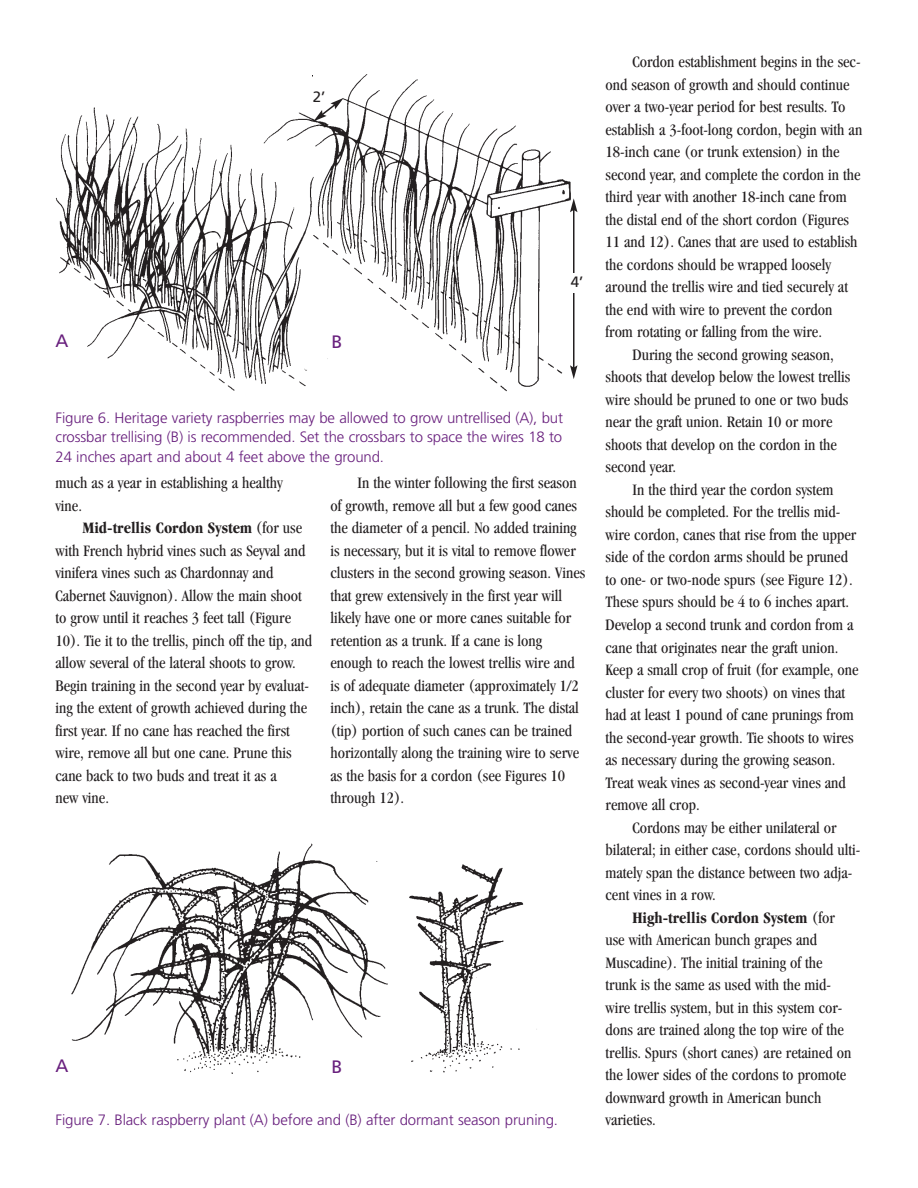
<style>
.page{position:relative;width:918px;height:1188px;background:#fff}
.page>*{position:absolute;margin:0;border:0;box-sizing:border-box;transform-origin:0 0}
.t1{font:18px "Frutiger";color:#681f7d}
.t2{font:condensed 16.5px/22.5px "Garamond";color:#231f20}
.t3{font:700 condensed 16.5px "Garamond";color:#231f20}
.t4{font:300 15px/19.5px "Frutiger";letter-spacing:-.01em;color:#681f7d;text-align:justify}
.t5{font:15px "Frutiger";color:#231f20}
.s1{font-weight:700}
.s2{font-weight:400}
</style>
<div class="page">
<img style="left:55px;top:74px;width:516px;height:318px">
<img style="left:71px;top:843px;width:466px;height:231px">
<hr style="left:573px;top:210px;width:2px;height:158px;background:#231f20">
<svg style="left:570px;top:198px;width:8px;height:14px"></svg>
<svg style="left:570px;top:365px;width:8px;height:14px"></svg>
<div style="left:566px;top:274px;width:22px;height:19px;background:#fff"></div>
<div style="left:308px;top:89px;width:22px;height:19px;background:#fff"></div>
<svg style="left:313px;top:98px;width:31px;height:23px"></svg>
<p class="t5" style="left:313px;top:88px;width:14px">2’</p>
<p class="t1" style="left:56px;top:330px;width:14px">A</p>
<p class="t1" style="left:331px;top:331px;width:12px">B</p>
<p class="t5" style="left:571px;top:273px;width:14px">4’</p>
<p class="t4" style="left:56px;top:408px;width:509px">Figure 6. Heritage variety raspberries may be allowed to grow untrellised (A), but crossbar trellising (B) is recommended. Set the crossbars to space the wires 18 to 24 inches apart and about 4 feet above the ground.</p>
<p class="t2" style="left:56px;top:471px;width:229px">much as a year in establishing a healthy vine.</p>
<p class="t2" style="left:56px;top:516px;width:258px;text-indent:27px"><span class="s1">Mid-trellis Cordon System</span> (for use with French hybrid vines such as Seyval and vinifera vines such as Chardonnay and Cabernet Sauvignon). Allow the main shoot to grow until it reaches 3 feet tall (Figure 10). Tie it to the trellis, pinch off the tip, and allow several of the lateral shoots to grow.<br>Begin training in the second year by evaluat&shy;ing the extent of growth achieved during the first year. If no cane has reached the first wire, remove all but one cane. Prune this cane back to two buds and treat it as a<br>new vine.</p>
<p class="t2" style="left:331px;top:471px;width:256px;text-indent:27px">In the winter following the first season of growth, remove all but a few good canes the diameter of a pencil. No added training is necessary, but it is vital to remove flower clusters in the second growing season. Vines that grew extensively in the first year will likely have one or more canes suitable for retention as a trunk. If a cane is long enough to reach the lowest trellis wire and is of adequate diameter (approximately 1/2 inch), retain the cane as a trunk. The distal (tip) portion of such canes can be trained horizontally along the training wire to serve as the basis for a cordon (see Figures 10 through 12).</p>
<p class="t1" style="left:56px;top:1055px;width:14px">A</p>
<p class="t1" style="left:331px;top:1056px;width:12px">B</p>
<p class="t4" style="left:56px;top:1111px;width:504px">Figure 7. Black raspberry plant (A) before and (B) after dormant season pruning.</p>
<p class="t2" style="left:633px;top:51px;width:230px">Cordon establishment begins in the sec-</p>
<p class="t2" style="left:606px;top:73px;width:246px">ond season of growth and should continue</p>
<p class="t2" style="left:606px;top:96px;width:241px">over a two-year period for best results. To</p>
<p class="t2" style="left:606px;top:118px;width:258px">establish a 3-foot-long cordon, begin with an</p>
<p class="t2" style="left:606px;top:141px;width:235px">18-inch cane (or trunk extension) in the</p>
<p class="t2" style="left:606px;top:163px;width:257px">second year, and complete the cordon in the</p>
<p class="t2" style="left:606px;top:186px;width:243px">third year with another 18-inch cane from</p>
<p class="t2" style="left:606px;top:208px;width:245px">the distal end of the short cordon (Figures</p>
<p class="t2" style="left:606px;top:231px;width:254px">11 and 12). Canes that are used to establish</p>
<p class="t2" style="left:606px;top:253px;width:227px">the cordons should be wrapped loosely</p>
<p class="t2" style="left:606px;top:276px;width:244px">around the trellis wire and tied securely at</p>
<p class="t2" style="left:606px;top:298px;width:228px">the end with wire to prevent the cordon</p>
<p class="t2" style="left:606px;top:321px;width:218px">from rotating or falling from the wire.</p>
<p class="t2" style="left:633px;top:343px;width:203px">During the second growing season,</p>
<p class="t2" style="left:606px;top:366px;width:246px">shoots that develop below the lowest trellis</p>
<p class="t2" style="left:606px;top:388px;width:244px">wire should be pruned to one or two buds</p>
<p class="t2" style="left:606px;top:411px;width:228px">near the graft union. Retain 10 or more</p>
<p class="t2" style="left:606px;top:433px;width:233px">shoots that develop on the cordon in the</p>
<p class="t2" style="left:606px;top:456px;width:72px">second year.</p>
<p class="t2" style="left:633px;top:478px;width:202px">In the third year the cordon system</p>
<p class="t2" style="left:606px;top:501px;width:236px">should be completed. For the trellis mid-</p>
<p class="t2" style="left:606px;top:523px;width:252px">wire cordon, canes that rise from the upper</p>
<p class="t2" style="left:606px;top:546px;width:244px">side of the cordon arms should be pruned</p>
<p class="t2" style="left:606px;top:568px;width:249px">to one- or two-node spurs (see Figure 12).</p>
<p class="t2" style="left:606px;top:591px;width:245px">These spurs should be 4 to 6 inches apart.</p>
<p class="t2" style="left:606px;top:613px;width:250px">Develop a second trunk and cordon from a</p>
<p class="t2" style="left:606px;top:636px;width:235px">cane that originates near the graft union.</p>
<p class="t2" style="left:606px;top:658px;width:255px">Keep a small crop of fruit (for example, one</p>
<p class="t2" style="left:606px;top:681px;width:241px">cluster for every two shoots) on vines that</p>
<p class="t2" style="left:606px;top:703px;width:250px">had at least 1 pound of cane prunings from</p>
<p class="t2" style="left:606px;top:726px;width:250px">the second-year growth. Tie shoots to wires</p>
<p class="t2" style="left:606px;top:748px;width:231px">as necessary during the growing season.</p>
<p class="t2" style="left:606px;top:771px;width:242px">Treat weak vines as second-year vines and</p>
<p class="t2" style="left:606px;top:793px;width:96px">remove all crop.</p>
<p class="t2" style="left:633px;top:816px;width:206px">Cordons may be either unilateral or</p>
<p class="t2" style="left:606px;top:838px;width:257px">bilateral; in either case, cordons should ulti-</p>
<p class="t2" style="left:606px;top:861px;width:248px">mately span the distance between two adja-</p>
<p class="t2" style="left:606px;top:883px;width:112px">cent vines in a row.</p>
<p class="t3" style="left:633px;top:908px;width:204px">High-trellis Cordon System <span class="s2">(for</span></p>
<p class="t2" style="left:606px;top:928px;width:213px">use with American bunch grapes and</p>
<p class="t2" style="left:606px;top:951px;width:219px">Muscadine). The initial training of the</p>
<p class="t2" style="left:606px;top:973px;width:227px">trunk is the same as used with the mid-</p>
<p class="t2" style="left:606px;top:996px;width:239px">wire trellis system, but in this system cor-</p>
<p class="t2" style="left:606px;top:1018px;width:240px">dons are trained along the top wire of the</p>
<p class="t2" style="left:606px;top:1041px;width:247px">trellis. Spurs (short canes) are retained on</p>
<p class="t2" style="left:606px;top:1063px;width:242px">the lower sides of the cordons to promote</p>
<p class="t2" style="left:606px;top:1086px;width:217px">downward growth in American bunch</p>
<p class="t2" style="left:606px;top:1108px;width:52px">varieties.</p>
</div>
